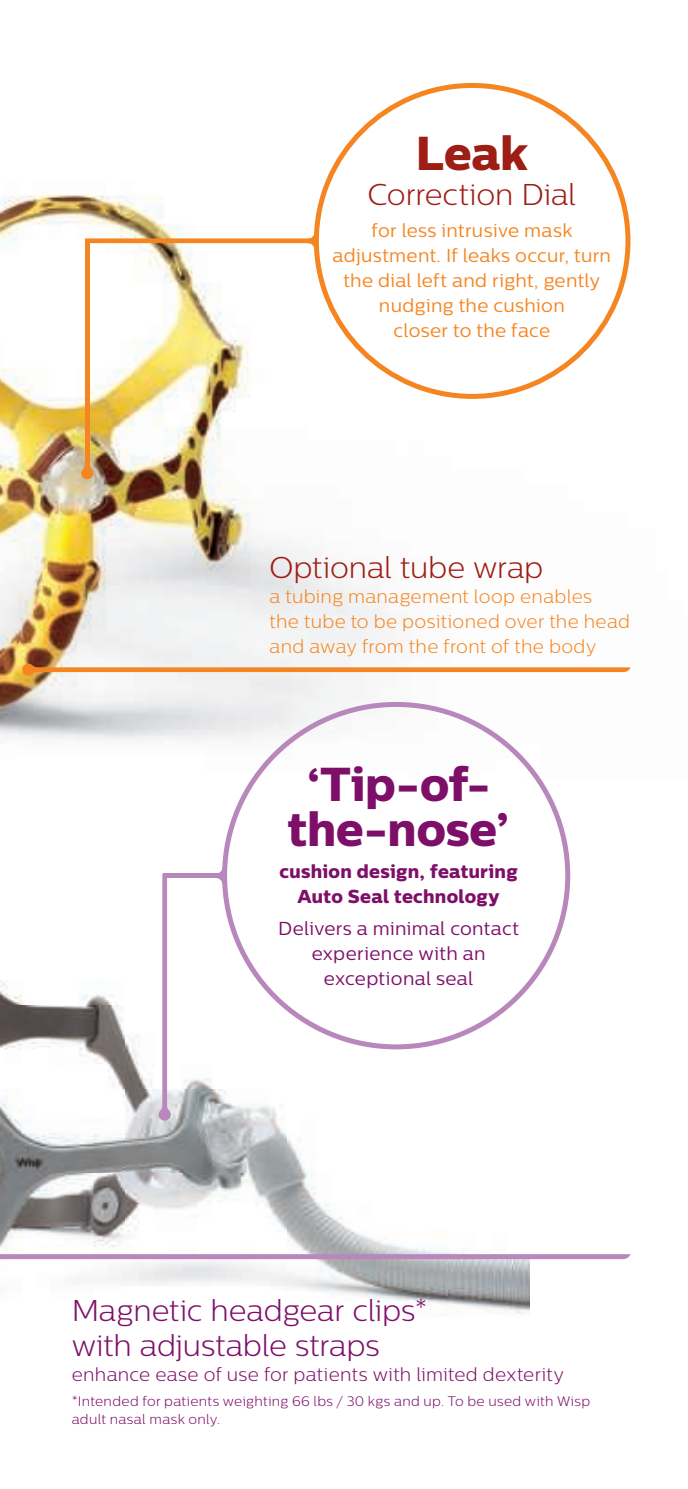
<style>
.page{position:relative;width:688px;height:1489px;background:#fff}
.page>*{position:absolute;margin:0;border:0;box-sizing:border-box;transform-origin:0 0}
.t1{font:47.5px/45px "Centrale Sans X Bold";letter-spacing:-.005em;color:#7e0f69;text-align:center}
.t2{font:47.5px "Centrale Sans X Bold";color:#9e1d14}
.t3{font:300 30px/35px "Centrale Sans";letter-spacing:-.005em;color:#7e0f69}
.t4{font:300 30px "Centrale Sans";letter-spacing:-.005em;color:#9e1d14}
.t5{font:18.75px/25px "Centrale Sans";letter-spacing:.015em;color:#f58520;text-align:center}
.t6{font:300 18.75px/25px "Centrale Sans";letter-spacing:.015em;color:#f58520}
.t7{font:18.75px/25px "Centrale Sans";letter-spacing:.015em;color:#7e0f69;text-align:center}
.t8{font:300 18.75px "Centrale Sans";letter-spacing:.015em;color:#7e0f69}
.t9{font:18.75px/25px "Centrale Sans X Bold";letter-spacing:.015em;color:#7e0f69;text-align:center}
.t10{font:300 13.75px/17.5px "Centrale Sans";letter-spacing:.025em;color:#7e0f69}
</style>
<div class="page">
<img style="left:0;top:778px;width:529px;height:537px">
<img style="left:0;top:170px;width:631px;height:608px">
<div style="left:85px;top:239px;width:5px;height:232px;background:#f58520"></div>
<div style="left:81px;top:467px;width:12px;height:12px;background:#f58520;border-radius:50%"></div>
<svg style="left:85px;top:232px;width:231px;height:17px"></svg>
<div style="left:22px;top:663px;width:12px;height:12px;background:#f58520;border-radius:50%"></div>
<svg style="left:32px;top:665px;width:598px;height:9px"></svg>
<div style="left:159px;top:1108px;width:12px;height:12px;background:#b887bc;border-radius:50%"></div>
<svg style="left:160px;top:873px;width:9px;height:238px"></svg>
<svg style="left:216px;top:867px;width:8px;height:17px"></svg>
<div style="left:163px;top:873px;width:61px;height:5px;background:#b887bc"></div>
<svg style="left:0;top:1253px;width:630px;height:5px"></svg>
<h1 class="t2" style="left:415px;top:124px;width:114px">Leak</h1>
<h2 class="t4" style="left:367px;top:177px;width:210px">Correction Dial</h2>
<p class="t5" style="left:332px;top:218px;width:280px">for less intrusive mask adjustment. If leaks occur, turn the dial left and right, gently nudging the cushion<br>closer to the face</p>
<h2 class="t4" style="left:269px;top:550px;width:275px">Optional tube wrap</h2>
<p class="t6" style="left:269px;top:583px;width:362px">a tubing management loop enables<br>the tube to be positioned over the head and away from the front of the body</p>
<h1 class="t1" style="left:288px;top:760px;width:223px">‘Tip-of&shy;the-nose’</h1>
<p class="t9" style="left:279px;top:858px;width:239px">cushion design, featuring<br>Auto Seal technology</p>
<p class="t7" style="left:278px;top:915px;width:242px">Delivers a minimal contact experience with an exceptional seal</p>
<h2 class="t3" style="left:72px;top:1292px;width:357px">Magnetic headgear clips* with adjustable straps</h2>
<p class="t8" style="left:72px;top:1363px;width:494px">enhance ease of use for patients with limited dexterity</p>
<p class="t10" style="left:72px;top:1392px;width:519px">*Intended for patients weighting 66 lbs / 30 kgs and up. To be used with Wisp adult nasal mask only.</p>
</div>
